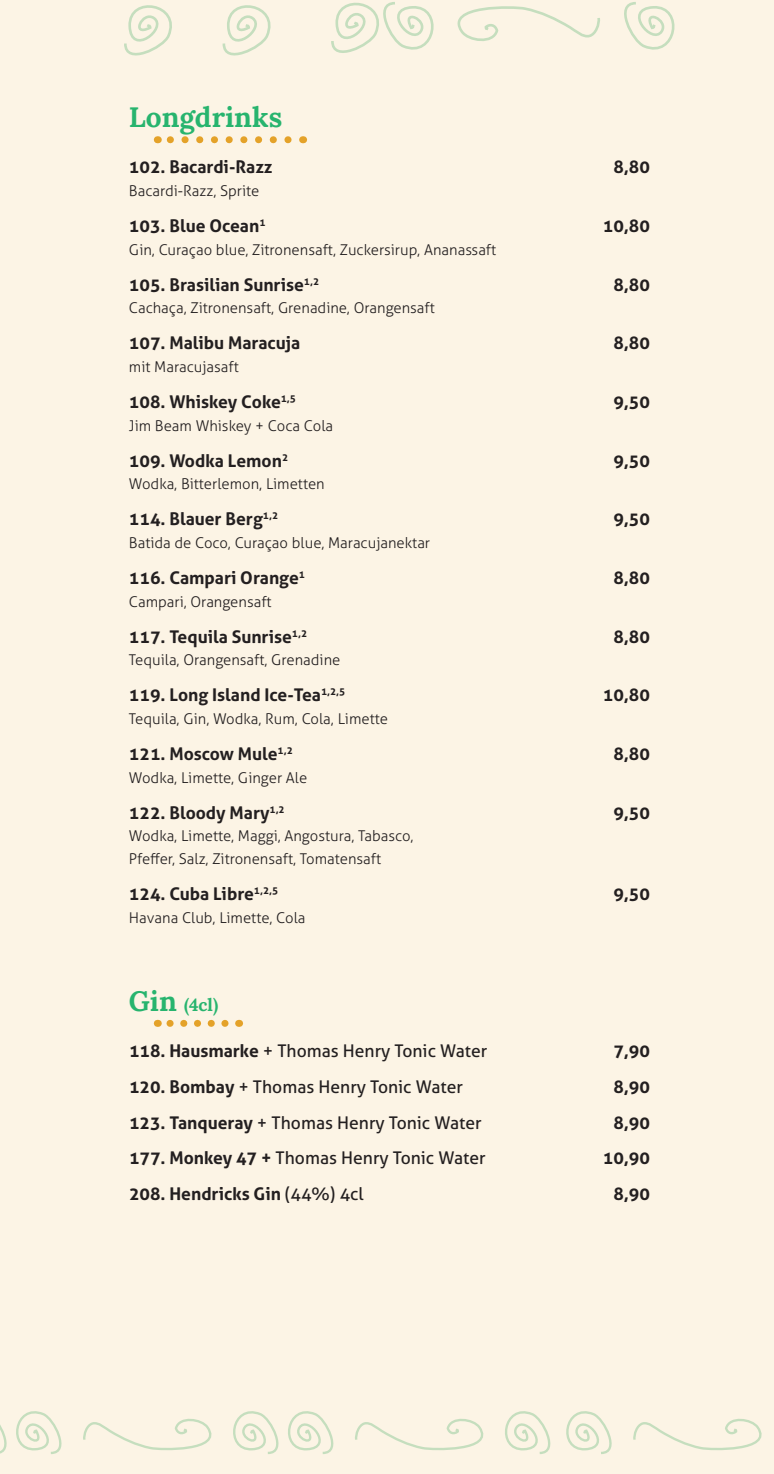
<style>
.page{position:relative;width:774px;height:1474px;background:#fff}
.page>*{position:absolute;margin:0;border:0;box-sizing:border-box;transform-origin:0 0}
.t1{font:700 28px "Lora";color:#27b46e}
.t2{font:700 17.5px "Aller";color:#231f20}
.t3{font:17.5px "Aller";color:#231f20}
.t4{font:700 17.5px "Lora";color:#27b46e}
.t5{font:300 14.88px/22.8px "Aller";color:#231f20}
.s1{font-size:28px}
.s2{font-weight:700}
.s3{font-weight:400}
</style>
<div class="page">
<div style="left:0;top:0;width:774px;height:1473px;background:#fcf4e5"></div>
<svg style="left:166px;top:1019px;width:59px;height:7px"></svg>
<svg style="left:166px;top:136px;width:122px;height:7px"></svg>
<svg style="left:124px;top:5px;width:48px;height:51px"></svg>
<svg style="left:624px;top:2px;width:51px;height:48px"></svg>
<svg style="left:222px;top:5px;width:49px;height:51px"></svg>
<svg style="left:633px;top:1418px;width:129px;height:33px"></svg>
<svg style="left:355px;top:1411px;width:257px;height:43px"></svg>
<svg style="left:83px;top:1411px;width:251px;height:43px"></svg>
<svg style="left:0;top:1411px;width:62px;height:43px"></svg>
<svg style="left:331px;top:2px;width:269px;height:51px"></svg>
<h1 class="t1" style="left:129px;top:94px;width:155px">Longdrinks</h1>
<p class="t2" style="left:129px;top:156px;width:145px">102. Bacardi-Razz</p>
<p class="t2" style="left:613px;top:156px;width:38px">8,80</p>
<p class="t5" style="left:129px;top:179px;width:132px">Bacardi-Razz, Sprite</p>
<p class="t2" style="left:129px;top:215px;width:138px">103. Blue Ocean<sup>1</sup></p>
<p class="t2" style="left:603px;top:215px;width:49px">10,80</p>
<p class="t5" style="left:129px;top:238px;width:369px">Gin, Curaçao blue, Zitronensaft, Zuckersirup, Ananassaft</p>
<p class="t2" style="left:129px;top:273px;width:192px">105. Brasilian Sunrise<sup>1,2</sup></p>
<p class="t2" style="left:613px;top:273px;width:38px">8,80</p>
<p class="t5" style="left:129px;top:297px;width:307px">Cachaça, Zitronensaft, Grenadine, Orangensaft</p>
<p class="t2" style="left:129px;top:332px;width:173px">107. Malibu Maracuja</p>
<p class="t2" style="left:613px;top:332px;width:38px">8,80</p>
<p class="t5" style="left:129px;top:355px;width:111px">mit Maracujasaft</p>
<p class="t2" style="left:129px;top:391px;width:169px">108. Whiskey Coke<sup>1,5</sup></p>
<p class="t2" style="left:613px;top:391px;width:38px">9,50</p>
<p class="t5" style="left:129px;top:414px;width:206px">Jim Beam Whiskey + Coca Cola</p>
<p class="t2" style="left:129px;top:449px;width:161px">109. Wodka Lemon<sup>2</sup></p>
<p class="t2" style="left:613px;top:449px;width:38px">9,50</p>
<p class="t5" style="left:129px;top:472px;width:197px">Wodka, Bitterlemon, Limetten</p>
<p class="t2" style="left:129px;top:508px;width:151px">114. Blauer Berg<sup>1,2</sup></p>
<p class="t2" style="left:613px;top:508px;width:38px">9,50</p>
<p class="t5" style="left:129px;top:531px;width:303px">Batida de Coco, Curaçao blue, Maracujanektar</p>
<p class="t2" style="left:129px;top:567px;width:177px">116. Campari Orange<sup>1</sup></p>
<p class="t2" style="left:613px;top:567px;width:38px">8,80</p>
<p class="t5" style="left:129px;top:590px;width:144px">Campari, Orangensaft</p>
<p class="t2" style="left:129px;top:625px;width:180px">117. Tequila Sunrise<sup>1,2</sup></p>
<p class="t2" style="left:613px;top:625px;width:38px">8,80</p>
<p class="t5" style="left:129px;top:648px;width:213px">Tequila, Orangensaft, Grenadine</p>
<p class="t2" style="left:129px;top:684px;width:218px">119. Long Island Ice-Tea<sup>1,2,5</sup></p>
<p class="t2" style="left:603px;top:684px;width:49px">10,80</p>
<p class="t5" style="left:129px;top:707px;width:260px">Tequila, Gin, Wodka, Rum, Cola, Limette</p>
<p class="t2" style="left:129px;top:742px;width:165px">121. Moscow Mule<sup>1,2</sup></p>
<p class="t2" style="left:613px;top:742px;width:38px">8,80</p>
<p class="t5" style="left:129px;top:766px;width:180px">Wodka, Limette, Ginger Ale</p>
<p class="t2" style="left:129px;top:801px;width:157px">122. Bloody Mary<sup>1,2</sup></p>
<p class="t2" style="left:613px;top:801px;width:38px">9,50</p>
<p class="t5" style="left:129px;top:824px;width:286px">Wodka, Limette, Maggi, Angostura, Tabasco,<br>Pfeffer, Salz, Zitronensaft, Tomatensaft</p>
<p class="t2" style="left:129px;top:883px;width:151px">124. Cuba Libre<sup>1,2,5</sup></p>
<p class="t2" style="left:613px;top:883px;width:38px">9,50</p>
<p class="t5" style="left:129px;top:906px;width:178px">Havana Club, Limette, Cola</p>
<p class="t4" style="left:129px;top:990px;width:91px"><span class="s1">Gin</span> (4cl)</p>
<p class="t3" style="left:129px;top:1039px;width:360px"><span class="s2">118. Hausmarke</span> + Thomas Henry Tonic Water</p>
<p class="t2" style="left:613px;top:1039px;width:38px">7,90</p>
<p class="t3" style="left:129px;top:1075px;width:335px"><span class="s2">120. Bombay</span> + Thomas Henry Tonic Water</p>
<p class="t2" style="left:613px;top:1075px;width:38px">8,90</p>
<p class="t3" style="left:129px;top:1111px;width:354px"><span class="s2">123. Tanqueray</span> + Thomas Henry Tonic Water</p>
<p class="t2" style="left:613px;top:1111px;width:38px">8,90</p>
<p class="t3" style="left:129px;top:1147px;width:358px"><span class="s2">177. Monkey 47 +</span> Thomas Henry Tonic Water</p>
<p class="t2" style="left:603px;top:1147px;width:49px">10,90</p>
<p class="t2" style="left:129px;top:1183px;width:236px">208. Hendricks Gin <span class="s3">(44%) 4cl</span></p>
<p class="t2" style="left:613px;top:1183px;width:38px">8,90</p>
</div>
